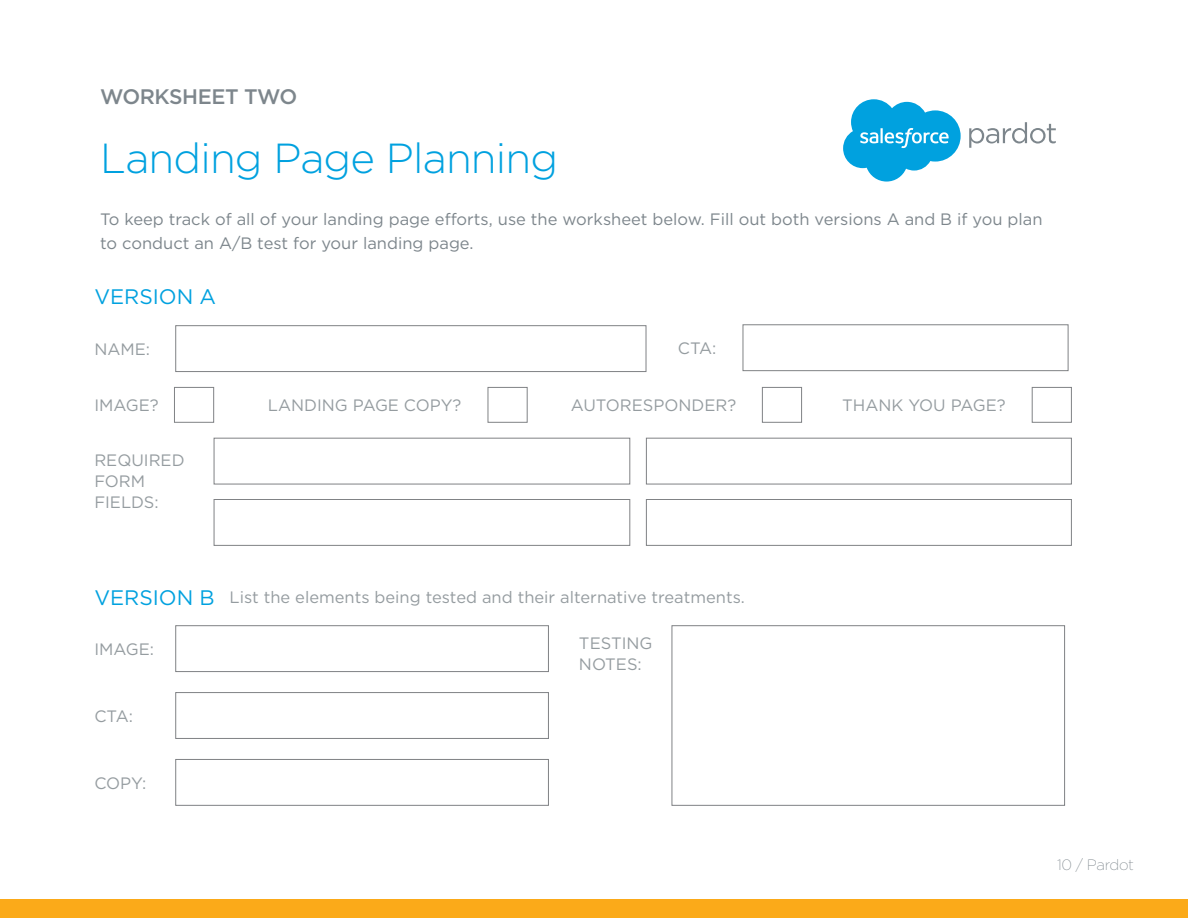
<style>
.page{position:relative;width:1188px;height:918px;background:#fff}
.page>*{position:absolute;margin:0;border:0;box-sizing:border-box;transform-origin:0 0}
.t1{font:300 42px "Gotham";letter-spacing:-.02em;color:#00a1df}
.t2{font:21px "Gotham";color:#00a1df}
.t3{font:500 21px "Gotham";letter-spacing:-.02em;color:#7d868c}
.t4{font:16.5px/21px "Gotham";color:#959ca0}
.t5{font:16.5px/24px "Gotham";color:#7d868c}
.t6{font:200 15px "Gotham";letter-spacing:-.02em;color:#7d868c}
</style>
<div class="page">
<div style="left:176px;top:325px;width:470px;height:47px;background:#fff;border:1px solid #808285"></div>
<div style="left:176px;top:626px;width:373px;height:46px;background:#fff;border:1px solid #808285"></div>
<div style="left:176px;top:692px;width:373px;height:47px;background:#fff;border:1px solid #808285"></div>
<div style="left:176px;top:759px;width:373px;height:47px;background:#fff;border:1px solid #808285"></div>
<div style="left:214px;top:438px;width:416px;height:46px;background:#fff;border:1px solid #808285"></div>
<div style="left:214px;top:499px;width:416px;height:47px;background:#fff;border:1px solid #808285"></div>
<div style="left:646px;top:438px;width:426px;height:46px;background:#fff;border:1px solid #808285"></div>
<div style="left:672px;top:626px;width:393px;height:180px;background:#fff;border:1px solid #808285"></div>
<div style="left:646px;top:499px;width:426px;height:47px;background:#fff;border:1px solid #808285"></div>
<div style="left:743px;top:325px;width:325px;height:46px;background:#fff;border:1px solid #808285"></div>
<div style="left:174px;top:387px;width:40px;height:35px;background:#fff;border:1px solid #808285"></div>
<div style="left:762px;top:387px;width:40px;height:35px;background:#fff;border:1px solid #808285"></div>
<div style="left:1032px;top:387px;width:40px;height:35px;background:#fff;border:1px solid #808285"></div>
<svg style="left:843px;top:99px;width:118px;height:83px"></svg>
<svg style="left:969px;top:122px;width:87px;height:26px"></svg>
<div style="left:0;top:900px;width:1188px;height:18px;background:#fbaa19"></div>
<p class="t3" style="left:100px;top:83px;width:199px">WORKSHEET TWO</p>
<h1 class="t1" style="left:100px;top:132px;width:459px">Landing Page Planning</h1>
<p class="t5" style="left:100px;top:207px;width:944px">To keep track of all of your landing page efforts, use the worksheet below. Fill out both versions A and B if you plan to conduct an A/B test for your landing page.</p>
<p class="t2" style="left:94px;top:283px;width:123px">VERSION A</p>
<p class="t4" style="left:94px;top:339px;width:57px">NAME:</p>
<p class="t4" style="left:678px;top:338px;width:40px">CTA:</p>
<p class="t4" style="left:94px;top:395px;width:66px">IMAGE?</p>
<p class="t4" style="left:268px;top:395px;width:195px">LAN DING PAGE COPY?</p>
<p class="t4" style="left:571px;top:395px;width:167px">AUTORESPON DER?</p>
<p class="t4" style="left:94px;top:449px;width:92px">REQUIRED<br>FORM<br>FIELDS:</p>
<p class="t4" style="left:842px;top:395px;width:165px">THAN K YOU PAGE?</p>
<p class="t2" style="left:94px;top:584px;width:122px">VERSION B</p>
<p class="t4" style="left:229px;top:586px;width:517px">List the elements being tested and their alternative treatments.</p>
<p class="t4" style="left:94px;top:639px;width:61px">IMAGE:</p>
<p class="t4" style="left:579px;top:632px;width:75px">TESTING<br>NOTES:</p>
<p class="t4" style="left:94px;top:705px;width:40px">CTA:</p>
<p class="t4" style="left:94px;top:772px;width:54px">COPY:</p>
<p class="t6" style="left:1057px;top:855px;width:78px">10 / Pardot</p>
</div>
